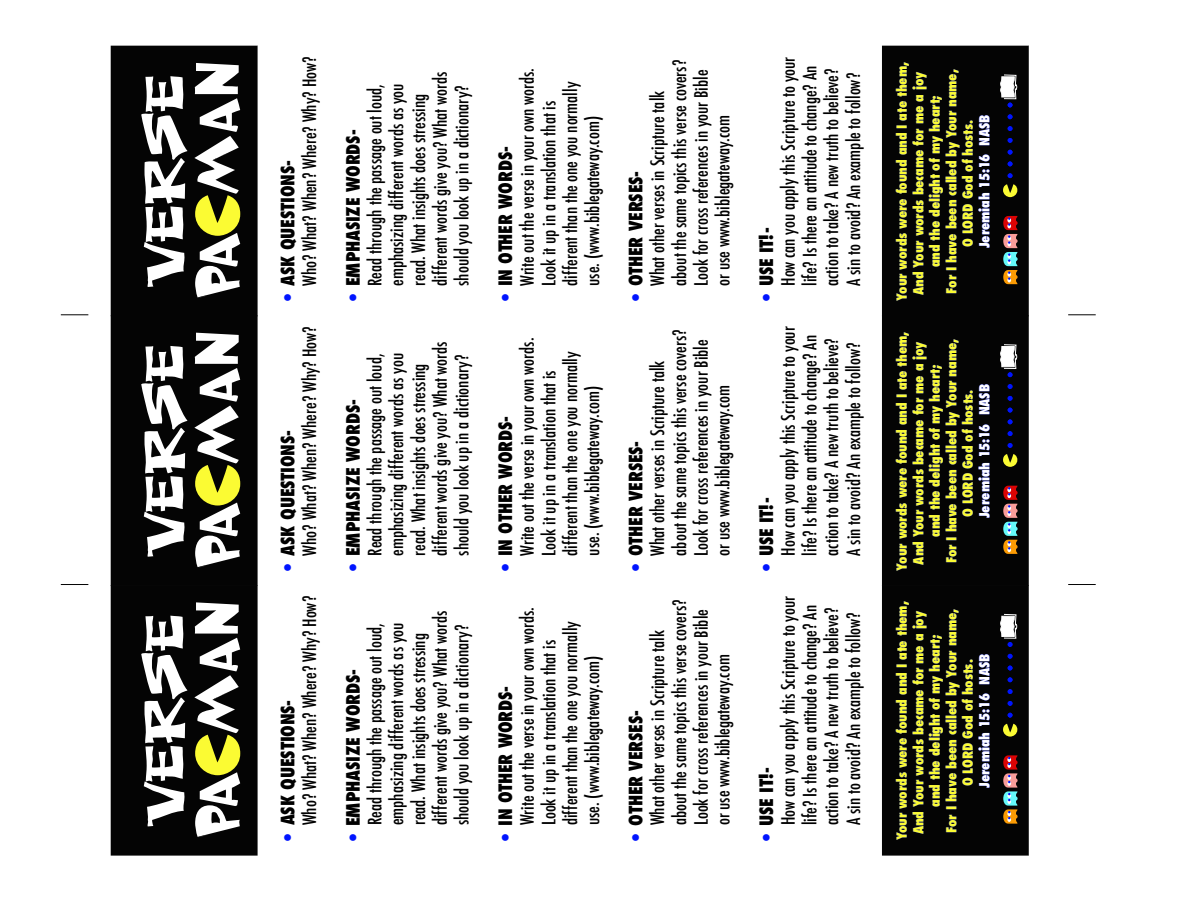
<style>
.page{position:relative;width:1188px;height:918px;background:#fff}
.page>*{position:absolute;margin:0;border:0;box-sizing:border-box;transform-origin:0 0}
.t1{font:500 condensed 18px/21.8px "Futura";color:#000}
.t2{font:800 condensed 13.5px/16.5px "Futura";letter-spacing:-.01em;color:#fbfb33;text-align:center}
.t3{font:800 condensed 13.5px "Futura";letter-spacing:-.015em;color:#fff}
.s1{font-weight:800;font-stretch:normal;color:#0015ff}
.s2{font-weight:800}
</style>
<div class="page">
<svg style="left:111px;top:46px;width:146px;height:810px"></svg>
<div style="left:882px;top:46px;width:147px;height:810px;background:#040404"></div>
<svg style="left:61px;top:315px;width:27px;height:1px"></svg>
<svg style="left:61px;top:584px;width:27px;height:1px"></svg>
<svg style="left:1068px;top:315px;width:28px;height:1px"></svg>
<svg style="left:1068px;top:584px;width:28px;height:1px"></svg>
<p class="t1" style="left:277px;top:286px;width:231px;text-indent:-19px;rotate:-90deg"><span class="s1">•</span> <span class="s2">ASK QUESTIONS-<br></span>Who? What? When? Where? Why? How?</p>
<p class="t1" style="left:277px;top:556px;width:231px;text-indent:-19px;rotate:-90deg"><span class="s1">•</span> <span class="s2">ASK QUESTIONS-<br></span>Who? What? When? Where? Why? How?</p>
<p class="t1" style="left:277px;top:825px;width:231px;text-indent:-19px;rotate:-90deg"><span class="s1">•</span> <span class="s2">ASK QUESTIONS-<br></span>Who? What? When? Where? Why? How?</p>
<p class="t1" style="left:342px;top:286px;width:216px;text-indent:-19px;rotate:-90deg"><span class="s1">•</span> <span class="s2">EMPHASIZE WORDS-<br></span>Read through the passage out loud, emphasizing different words as you read. What insights does stressing different words give you? What words should you look up in a dictionary?</p>
<p class="t1" style="left:495px;top:286px;width:220px;text-indent:-19px;rotate:-90deg"><span class="s1">•</span> <span class="s2">IN OTHER WORDS-<br></span>Write out the verse in your own words.<br>Look it up in a translation that is different than the one you normally use. (www.biblegateway.com)</p>
<p class="t1" style="left:625px;top:286px;width:228px;text-indent:-19px;rotate:-90deg"><span class="s1">•</span> <span class="s2">OTHER VERSES-<br></span>What other verses in Scripture talk about the same topics this verse covers?<br>Look for cross references in your Bible or use www.biblegateway.com</p>
<p class="t1" style="left:756px;top:286px;width:231px;text-indent:-19px;rotate:-90deg"><span class="s1">•</span> <span class="s2">USE IT!-<br></span>How can you apply this Scripture to your life? Is there an attitude to change? An action to take? A new truth to believe?<br>A sin to avoid? An example to follow?</p>
<p class="t1" style="left:342px;top:556px;width:216px;text-indent:-19px;rotate:-90deg"><span class="s1">•</span> <span class="s2">EMPHASIZE WORDS-<br></span>Read through the passage out loud, emphasizing different words as you read. What insights does stressing different words give you? What words should you look up in a dictionary?</p>
<p class="t1" style="left:495px;top:556px;width:220px;text-indent:-19px;rotate:-90deg"><span class="s1">•</span> <span class="s2">IN OTHER WORDS-<br></span>Write out the verse in your own words.<br>Look it up in a translation that is different than the one you normally use. (www.biblegateway.com)</p>
<p class="t1" style="left:625px;top:556px;width:228px;text-indent:-19px;rotate:-90deg"><span class="s1">•</span> <span class="s2">OTHER VERSES-<br></span>What other verses in Scripture talk about the same topics this verse covers?<br>Look for cross references in your Bible or use www.biblegateway.com</p>
<p class="t1" style="left:756px;top:556px;width:231px;text-indent:-19px;rotate:-90deg"><span class="s1">•</span> <span class="s2">USE IT!-<br></span>How can you apply this Scripture to your life? Is there an attitude to change? An action to take? A new truth to believe?<br>A sin to avoid? An example to follow?</p>
<p class="t1" style="left:342px;top:825px;width:216px;text-indent:-19px;rotate:-90deg"><span class="s1">•</span> <span class="s2">EMPHASIZE WORDS-<br></span>Read through the passage out loud, emphasizing different words as you read. What insights does stressing different words give you? What words should you look up in a dictionary?</p>
<p class="t1" style="left:495px;top:825px;width:220px;text-indent:-19px;rotate:-90deg"><span class="s1">•</span> <span class="s2">IN OTHER WORDS-<br></span>Write out the verse in your own words.<br>Look it up in a translation that is different than the one you normally use. (www.biblegateway.com)</p>
<p class="t1" style="left:625px;top:825px;width:228px;text-indent:-19px;rotate:-90deg"><span class="s1">•</span> <span class="s2">OTHER VERSES-<br></span>What other verses in Scripture talk about the same topics this verse covers?<br>Look for cross references in your Bible or use www.biblegateway.com</p>
<p class="t1" style="left:756px;top:825px;width:231px;text-indent:-19px;rotate:-90deg"><span class="s1">•</span> <span class="s2">USE IT!-<br></span>How can you apply this Scripture to your life? Is there an attitude to change? An action to take? A new truth to believe?<br>A sin to avoid? An example to follow?</p>
<p class="t2" style="left:894px;top:301px;width:241px;rotate:-90deg">Your words were found and I ate them,<br>And Your words became for me a joy and the delight of my heart;<br>For I have been called by Your name,<br>O LORD God of hosts.</p>
<p class="t3" style="left:976px;top:248px;width:135px;rotate:-90deg">Jeremiah 15:16 NASB</p>
<p class="t2" style="left:894px;top:571px;width:241px;rotate:-90deg">Your words were found and I ate them,<br>And Your words became for me a joy and the delight of my heart;<br>For I have been called by Your name,<br>O LORD God of hosts.</p>
<p class="t3" style="left:976px;top:518px;width:135px;rotate:-90deg">Jeremiah 15:16 NASB</p>
<p class="t2" style="left:894px;top:840px;width:241px;rotate:-90deg">Your words were found and I ate them,<br>And Your words became for me a joy and the delight of my heart;<br>For I have been called by Your name,<br>O LORD God of hosts.</p>
<p class="t3" style="left:976px;top:788px;width:135px;rotate:-90deg">Jeremiah 15:16 NASB</p>
</div>
